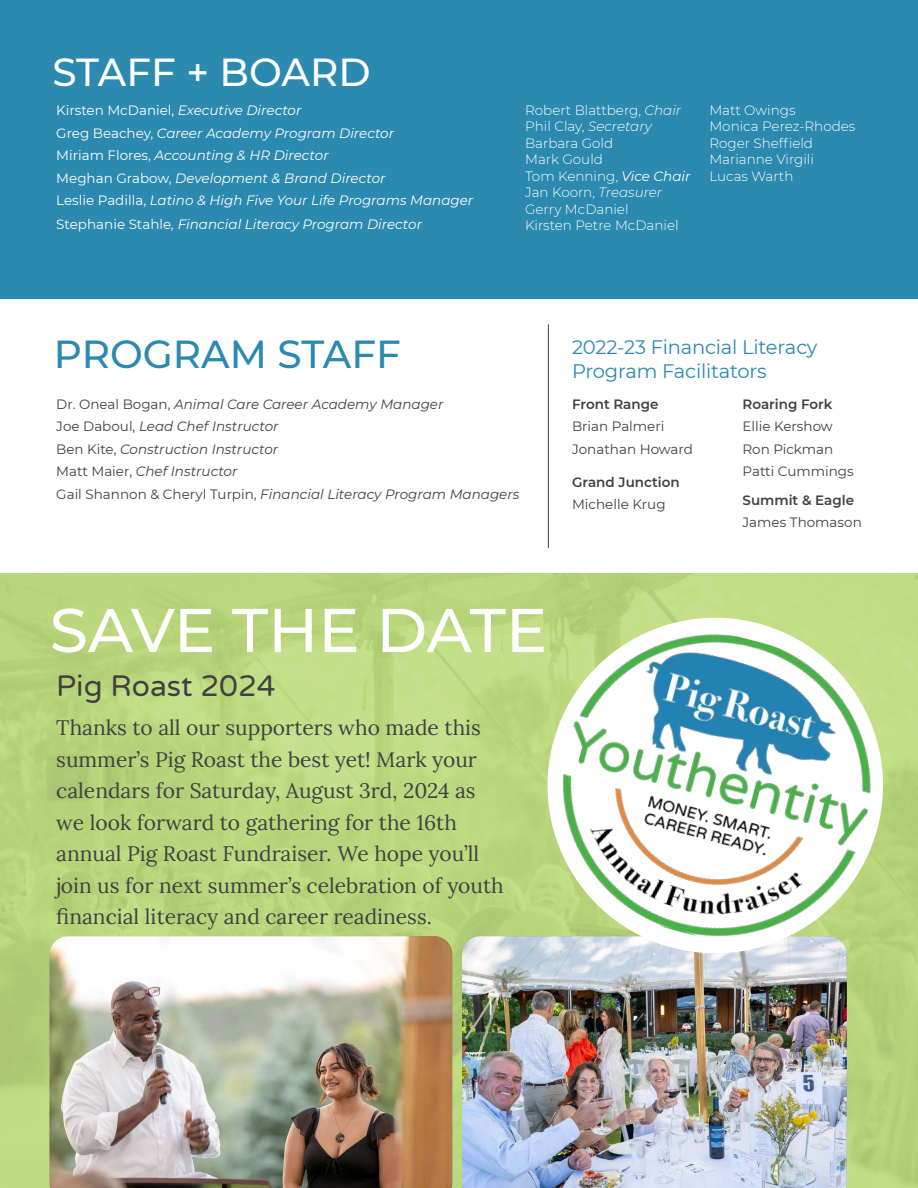
<style>
.page{position:relative;width:918px;height:1188px;background:#fff}
.page>*{position:absolute;margin:0;border:0;box-sizing:border-box;transform-origin:0 0}
.t1{font:500 61.8px "Montserrat";letter-spacing:-.005em;color:#fff}
.t2{font:500 39px "Montserrat";color:#2c89af}
.t3{font:500 39px "Montserrat";color:#fff}
.t4{font:30px "Varela Round";color:#404043}
.t5{font:21px/31.5px "Lora";color:#404043}
.t6{font:19.5px/24px "Montserrat";letter-spacing:-.01em;color:#2c89af}
.t7{font:italic 13.5px/22.5px "Montserrat";color:#fff}
.t8{font:300 13.5px/16.5px "Montserrat";color:#fff}
.t9{font:italic 13.5px/22.5px "Montserrat";color:#404043}
.t10{font:13.5px/22.5px "Montserrat";color:#404043}
.t11{font:600 13.5px "Montserrat";color:#404043}
.s1{font-style:normal}
.s2{font-style:italic}
.s3{font-weight:400;font-style:italic}
</style>
<div class="page">
<div style="left:0;top:0;width:918px;height:298px;background:#2c89af"></div>
<hr style="left:548px;top:324px;width:1px;height:224px;background:#404043">
<img style="left:0;top:573px;width:918px;height:615px">
<img style="left:50px;top:936px;width:402px;height:252px">
<img style="left:462px;top:936px;width:385px;height:252px">
<svg style="left:529px;top:600px;width:372px;height:372px;background:#c2d99a"></svg>
<img style="left:550px;top:621px;width:331px;height:329px">
<h2 class="t3" style="left:52px;top:45px;width:320px">STAFF + BOARD</h2>
<p class="t7" style="left:56px;top:99px;width:419px"><span class="s1">Kirsten McDaniel,</span> Executive Director<br><span class="s1">Greg Beachey,</span> Career Academy Program Director<br><span class="s1">Miriam Flores,</span> Accounting &amp; HR Director<br><span class="s1">Meghan Grabow,</span> Development &amp; Brand Director<br><span class="s1">Leslie Padilla,</span> Latino &amp; High Five Your Life Programs Manager</p>
<p class="t7" style="left:56px;top:213px;width:367px"><span class="s1">Stephanie Stahle</span>, Financial Literacy Program Director</p>
<p class="t8" style="left:525px;top:101px;width:167px">Robert Blattberg, <span class="s2">Chair<br></span>Phil Clay, <span class="s2">Secretary<br></span>Barbara Gold<br>Mark Gould<br>Tom Kenning, <span class="s3">Vice Chair<br></span>Jan Koorn, <span class="s2">Treasurer<br></span>Gerry McDaniel<br>Kirsten Petre McDaniel</p>
<p class="t8" style="left:709px;top:101px;width:147px">Matt Owings<br>Monica Perez-Rhodes<br>Roger Sheffield<br>Marianne Virgili<br>Lucas Warth</p>
<h2 class="t2" style="left:54px;top:327px;width:349px">PROGRAM STAFF</h2>
<p class="t6" style="left:572px;top:334px;width:247px">2022-23 Financial Literacy<br>Program Facilitators</p>
<p class="t9" style="left:56px;top:392px;width:465px"><span class="s1">Dr. Oneal Bogan,</span> Animal Care Career Academy Manager<br><span class="s1">Joe Daboul,</span> Lead Chef Instructor<br><span class="s1">Ben Kite,</span> Construction Instructor<br><span class="s1">Matt Maier,</span> Chef Instructor<br><span class="s1">Gail Shannon &amp; Cheryl Turpin,</span> Financial Literacy Program Managers</p>
<p class="t11" style="left:572px;top:394px;width:88px">Front Range</p>
<p class="t10" style="left:572px;top:415px;width:122px">Brian Palmeri<br>Jonathan Howard</p>
<p class="t11" style="left:572px;top:472px;width:109px">Grand Junction</p>
<p class="t10" style="left:572px;top:493px;width:95px">Michelle Krug</p>
<h1 class="t1" style="left:50px;top:587px;width:499px">SAVE THE DATE</h1>
<h3 class="t4" style="left:56px;top:665px;width:221px">Pig Roast 2024</h3>
<p class="t5" style="left:56px;top:711px;width:449px">Thanks to all our supporters who made this summer’s Pig Roast the best yet! Mark your calendars for Saturday, August 3rd, 2024 as we look forward to gathering for the 16th annual Pig Roast Fundraiser. We hope you’ll join us for next summer’s celebration of youth financial literacy and career readiness.</p>
<p class="t11" style="left:743px;top:394px;width:91px">Roaring Fork</p>
<p class="t10" style="left:743px;top:415px;width:113px">Ellie Kershow<br>Ron Pickman<br>Patti Cummings</p>
<p class="t11" style="left:743px;top:490px;width:113px">Summit &amp; Eagle</p>
<p class="t10" style="left:743px;top:511px;width:121px">James Thomason</p>
</div>
